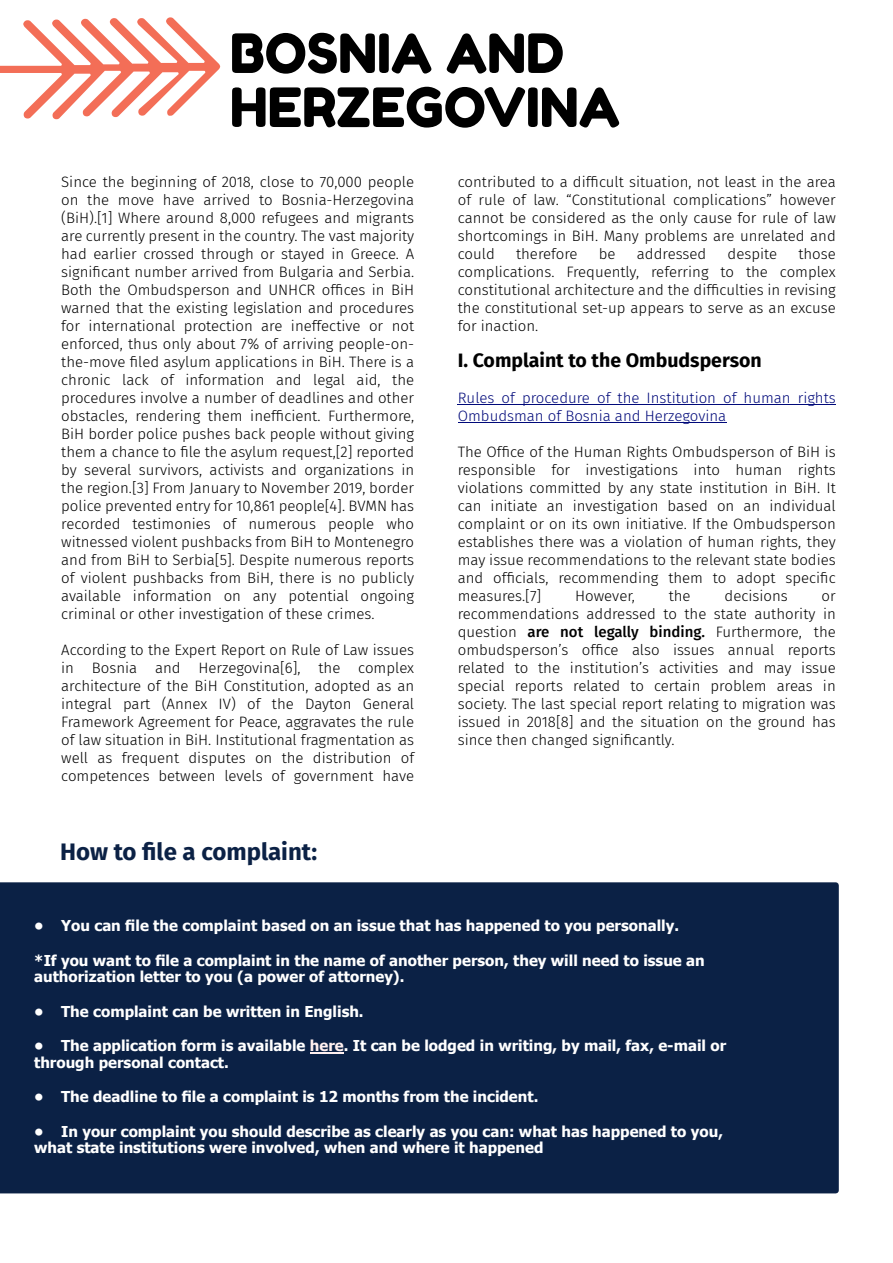
<style>
.page{position:relative;width:893px;height:1263px;background:#fff}
.page>*{position:absolute;margin:0;border:0;box-sizing:border-box;transform-origin:0 0}
.t1{font:54px/54px "Fredoka One";color:#000}
.t2{font:700 24px "Fira Sans";color:#0b2145}
.t3{font:700 19.5px "Fira Sans";color:#000}
.t4{font:300 15px/18px "Fira Sans";color:#000;text-align:justify}
.t5{font:700 15px/16.5px "Tahoma";color:#fff}
.t6{font:300 15px/18px "Fira Sans";color:#00097a}
.s1{font-weight:500}
.s2{color:#fff0f0}
</style>
<div class="page">
<hr style="left:458px;top:404px;width:378px;height:1px;background:#00097a">
<hr style="left:458px;top:422px;width:268px;height:1px;background:#00097a">
<svg style="left:0;top:17px;width:220px;height:103px"></svg>
<div style="left:0;top:882px;width:839px;height:311px;background:#0b2145"></div>
<hr style="left:310px;top:1052px;width:34px;height:2px;background:#fff0f0">
<h1 class="t1" style="left:230px;top:26px;width:392px">BOSNIA AND<br>HERZEGOVINA</h1>
<p class="t4" style="left:61px;top:173px;width:354px">Since the beginning of 2018, close to 70,000 people on the move have arrived to Bosnia-Herzegovina (BiH).[1] Where around 8,000 refugees and migrants are currently present in the country. The vast majority had earlier crossed through or stayed in Greece. A significant number arrived from Bulgaria and Serbia.<br>Both the Ombudsperson and UNHCR offices in BiH warned that the existing legislation and procedures for international protection are ineffective or not enforced, thus only about 7% of arriving people-on&shy;the-move filed asylum applications in BiH. There is a chronic lack of information and legal aid, the procedures involve a number of deadlines and other obstacles, rendering them inefficient. Furthermore, BiH border police pushes back people without giving them a chance to file the asylum request,[2] reported by several survivors, activists and organizations in the region.[3] From January to November 2019, border police prevented entry for 10,861 people[4]. BVMN has recorded testimonies of numerous people who witnessed violent pushbacks from BiH to Montenegro and from BiH to Serbia[5]. Despite numerous reports of violent pushbacks from BiH, there is no publicly available information on any potential ongoing criminal or other investigation of these crimes.</p>
<p class="t4" style="left:61px;top:641px;width:354px">According to the Expert Report on Rule of Law issues in Bosnia and Herzegovina[6], the complex architecture of the BiH Constitution, adopted as an integral part (Annex IV) of the Dayton General Framework Agreement for Peace, aggravates the rule of law situation in BiH. Institutional fragmentation as well as frequent disputes on the distribution of competences between levels of government have</p>
<h2 class="t2" style="left:60px;top:837px;width:258px">How to file a complaint:</h2>
<p class="t4" style="left:458px;top:173px;width:379px">contributed to a difficult situation, not least in the area of rule of law. “Constitutional complications” however cannot be considered as the only cause for rule of law shortcomings in BiH. Many problems are unrelated and could</p>
<p class="t4" style="left:516px;top:245px;width:63px">therefore</p>
<p class="t4" style="left:599px;top:245px;width:18px">be</p>
<p class="t4" style="left:637px;top:245px;width:71px">addressed</p>
<p class="t4" style="left:727px;top:245px;width:51px">despite</p>
<p class="t4" style="left:458px;top:245px;width:379px;text-indent:341px">those complications. Frequently, referring to the complex constitutional architecture and the difficulties in revising the constitutional set-up appears to serve as an excuse for inaction.</p>
<h3 class="t3" style="left:458px;top:349px;width:305px">I. Complaint to the Ombudsperson</h3>
<p class="t6" style="left:458px;top:389px;width:379px">Rules of procedure of the Institution of human rights<br>Ombudsman of Bosnia and Herzegovina</p>
<p class="t4" style="left:458px;top:443px;width:379px">The Office of the Human Rights Ombudsperson of BiH is responsible for investigations into human rights violations committed by any state institution in BiH. It can initiate an investigation based on an individual complaint or on its own initiative. If the Ombudsperson establishes there was a violation of human rights, they may issue recommendations to the relevant state bodies and officials, recommending them to adopt specific measures.[7]</p>
<p class="t4" style="left:575px;top:587px;width:61px">However,</p>
<p class="t4" style="left:669px;top:587px;width:23px">the</p>
<p class="t4" style="left:724px;top:587px;width:65px">decisions</p>
<p class="t4" style="left:458px;top:587px;width:379px;text-indent:364px">or recommendations addressed to the state authority in question <span class="s1">are not legally binding.</span> Furthermore, the ombudsperson’s office also issues annual reports related to the institution’s activities and may issue special reports related to certain problem areas in society. The last special report relating to migration was issued in 2018[8] and the situation on the ground has since then changed significantly.</p>
<p class="t5" style="left:34px;top:919px;width:646px">• You can file the complaint based on an issue that has happened to you personally.</p>
<p class="t5" style="left:34px;top:953px;width:672px">*If you want to file a complaint in the name of another person, they will need to issue an authorization letter to you (a power of attorney).</p>
<p class="t5" style="left:34px;top:1004px;width:331px">• The complaint can be written in English.</p>
<p class="t5" style="left:34px;top:1039px;width:694px">• The application form is available <span class="s2">here</span>. It can be lodged in writing, by mail, fax, e-mail or through personal contact.</p>
<p class="t5" style="left:34px;top:1090px;width:506px">• The deadline to file a complaint is 12 months from the incident.</p>
<p class="t5" style="left:34px;top:1124px;width:690px">• In your complaint you should describe as clearly as you can: what has happened to you, what state institutions were involved, when and where it happened</p>
</div>
